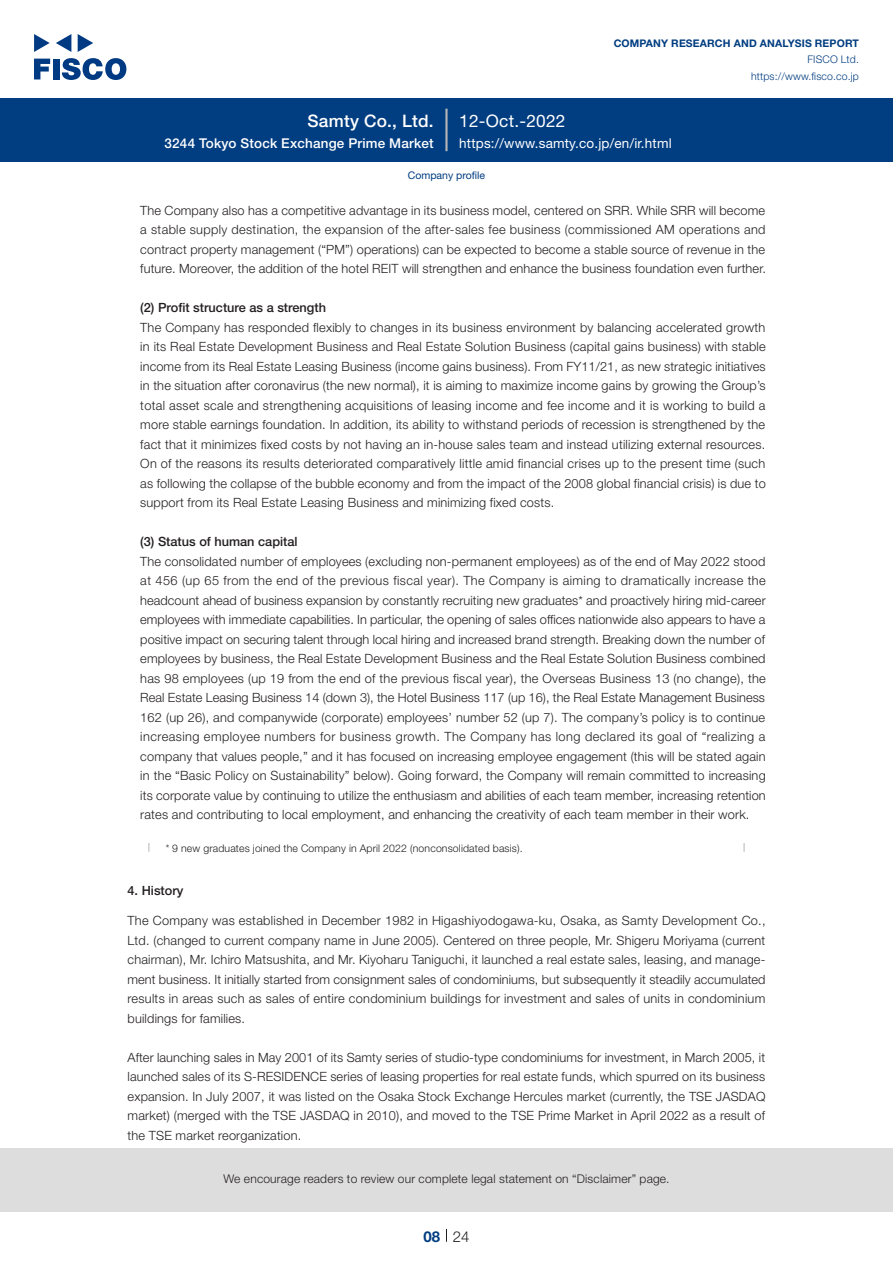
<style>
.page{position:relative;width:893px;height:1263px;background:#fff}
.page>*{position:absolute;margin:0;border:0;box-sizing:border-box;transform-origin:0 0}
.t1{font:500 17.25px "Helvetica Neue LT Std";letter-spacing:.015em;color:#fff}
.t2{font:17.25px "Helvetica Neue LT Std";letter-spacing:.015em;color:#fff}
.t3{font:300 15px "Helvetica Neue LT Std";color:#231f20}
.t4{font:700 15px "Helvetica Neue LT Std";color:#003d81}
.t5{font:13.5px "Helvetica Neue LT Std";letter-spacing:.015em;color:#fff}
.t6{font:500 13.5px "Helvetica Neue LT Std";letter-spacing:.015em;color:#fff}
.t7{font:300 12.75px/19.5px "Helvetica Neue LT Std";letter-spacing:.015em;color:#231f20;text-align:justify}
.t8{font:500 12.75px "Helvetica Neue LT Std";color:#231f20}
.t9{font:300 12px "Helvetica Neue LT Std";letter-spacing:.015em;color:#231f20}
.t10{font:300 10.5px "Helvetica Neue LT Std";letter-spacing:.015em;color:#231f20}
.t11{font:700 10.5px "Helvetica Neue LT Std";letter-spacing:.015em;color:#003d81}
.t12{font:300 10.5px/16.5px "Helvetica Neue LT Std";letter-spacing:.015em;color:#003d81;text-align:right}
.t13{font:10.5px "Helvetica Neue LT Std";color:#003d81}
</style>
<div class="page">
<div style="left:0;top:1148px;width:893px;height:64px;background:#ddd"></div>
<svg style="left:34px;top:59px;width:16px;height:20px"></svg>
<div style="left:53px;top:59px;width:6px;height:20px;background:#003a83"></div>
<svg style="left:62px;top:58px;width:64px;height:22px"></svg>
<svg style="left:34px;top:34px;width:16px;height:18px"></svg>
<svg style="left:78px;top:34px;width:15px;height:18px"></svg>
<svg style="left:56px;top:34px;width:15px;height:18px"></svg>
<div style="left:0;top:98px;width:893px;height:64px;background:#003d81"></div>
<hr style="left:445px;top:109px;width:3px;height:42px;background:#b5b5b6">
<svg style="left:446px;top:1229px;width:1px;height:13px"></svg>
<svg style="left:148px;top:843px;width:2px;height:9px"></svg>
<svg style="left:743px;top:843px;width:2px;height:9px"></svg>
<h1 class="t1" style="left:308px;top:110px;width:128px">Samty Co., Ltd.</h1>
<p class="t6" style="left:165px;top:135px;width:271px">3244 Tokyo Stock Exchange Prime Market</p>
<h1 class="t2" style="left:459px;top:110px;width:108px">12-Oct.-2022</h1>
<p class="t11" style="left:614px;top:37px;width:247px">COMPANY RESEARCH AND ANALYSIS REPORT</p>
<p class="t12" style="left:751px;top:51px;width:109px">FISCO Ltd. https://www.fisco.co j p.</p>
<p class="t5" style="left:459px;top:135px;width:214px">https://www.samty.co j p. /en .i r/ html</p>
<p class="t13" style="left:408px;top:169px;width:79px">Company profile</p>
<p class="t7" style="left:140px;top:200px;width:627px">The Company also has a competitive advantage in its business model, centered on SRR. While SRR will become a stable supply destination, the expansion of the after-sales fee business (commissioned AM operations and contract property management (“PM”) operations) can be expected to become a stable source of revenue in the future. Moreover, the addition of the hotel REIT will strengthen and enhance the business foundation even further.</p>
<p class="t8" style="left:140px;top:300px;width:187px">2( ) Profit structure as a strength</p>
<p class="t7" style="left:140px;top:317px;width:627px">The Company has responded flexibly to changes in its business environment by balancing accelerated growth in its Real Estate Development Business and Real Estate Solution Business (capital gains business) with stable income from its Real Estate Leasing Business (income gains business .) From FY11/21, as new strategic initiatives in the situation after coronavirus (the new normal isit,) aiming to maximize income gains by growing the Group s’ total asset scale and strengthening acquisitions of leasing income and fee income and isit working to build a more stable earnings foundation In. addition, its ability to withstand periods of recession is strengthened by the fact that it minimizes fixed costs by not having an in-house sales team and instead utilizing external resources.<br>On of the reasons its results deteriorated comparatively little amid financial crises up to the present time (such as following the collapse of the bubble economy and from the impact of the 2008 global financial crisis) is due to support from its Real Estate Leasing Business and minimizing fixed costs.</p>
<p class="t8" style="left:140px;top:534px;width:159px">3( ) Status of human capital</p>
<p class="t7" style="left:140px;top:551px;width:627px">The consolidated number of employees (excluding non-permanent employees) as of the end of May 2022 stood at 456 (up 65 from the end of the previous fiscal year .) The Company is aiming to dramatically increase the headcount ahead of business expansion by constantly recruiting new graduates* and proactively hiring mid-career employees with immediate capabilities In. particular, the opening of sales offices nationwide also appears to have a positive impact on securing talent through local hiring and increased brand strength. Breaking down the number of employees by business, the Real Estate Development Business and the Real Estate Solution Business combined has 98 employees (up 19 from the end of the previous fiscal year ,) the Overseas Business 13 (no change ,) the Real Estate Leasing Business 14 (down ,)3 the Hotel Business 117 (up 16 ,) the Real Estate Management Business 162 (up 26 ,) and companywide (corporate) employees’ number 52 (up .)7 The company s’ policy is to continue increasing employee numbers for business growth. The Company has long declared its goal of “realizing a company that values people,” and it has focused on increasing employee engagement (this will be stated again in the “Basic Policy on Sustainability” below .) Going forward, the Company will remain committed to increasing its corporate value by continuing to utilize the enthusiasm and abilities of each team member, increasing retention rates and contributing to local employment, and enhancing the creativity of each team member in their work.</p>
<p class="t10" style="left:166px;top:841px;width:358px">* 9 new graduates joined the Company in April 2022 (nonconsolidated basis .(</p>
<p class="t8" style="left:128px;top:883px;width:57px">4. History</p>
<p class="t7" style="left:128px;top:910px;width:640px">The Company was established in December 1982 in Higashiyodogawa-ku, Osaka, as Samty Development Co.,<br>Ltd (. changed to current company name in June 2005 .) Centered on three people, Mr. Shigeru Moriyama (current</p>
<p class="t7" style="left:128px;top:969px;width:640px">ment business It. initially started from consignment sales of condominiums, but subsequently it steadily accumulated</p>
<p class="t7" style="left:128px;top:949px;width:639px">chairman ,) Mr. Ichiro Matsushita, and Mr. Kiyoharu Taniguchi it, launched a real estate sales, leasing, and manage-</p>
<p class="t7" style="left:128px;top:988px;width:639px">results in areas such as sales of entire condominium buildings for investment and sales of units in condominium buildings for families.</p>
<p class="t7" style="left:128px;top:1047px;width:639px">After launching sales in May 2001 of its Samty series of studio-type condominiums for investment in, March 2005, it launched sales of its S-RESIDENCE series of leasing properties for real estate funds, which spurred on its business expansion In. July 2007, it was listed on the Osaka Stock Exchange Hercules market (currently, the TSE JASDAQ market) (merged with the TSE JASDAQ in 2010 ,) and moved to the TSE Prime Market in April 2022 as a result of the TSE market reorganization.</p>
<p class="t9" style="left:223px;top:1171px;width:448px">We encourage readers to review our complete legal statement on “Disclaimer” page.</p>
<p class="t4" style="left:423px;top:1227px;width:18px">08</p>
<p class="t3" style="left:453px;top:1227px;width:18px">24</p>
</div>
